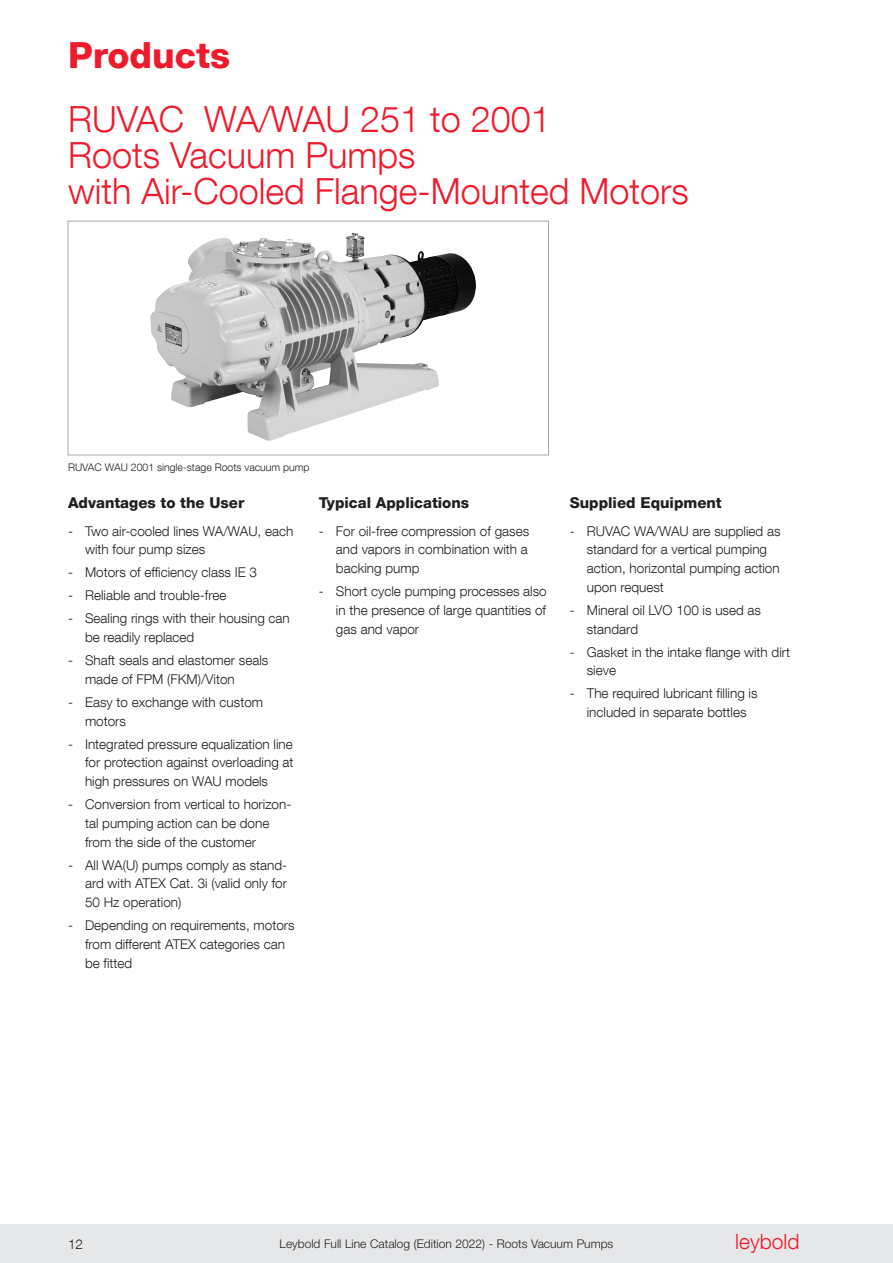
<style>
.page{position:relative;width:893px;height:1263px;background:#fff}
.page>*{position:absolute;margin:0;border:0;box-sizing:border-box;transform-origin:0 0}
.Titel_5__Format_wie3{font:300 36px "Helvetica Neue LT Com";color:#ee1b2c}
.Titel_5__Format_wie3-2{font:800 36px "Helvetica Neue LT Com";color:#ee1b2c}
.t1{font:300 21px "Helvetica Neue LT Com";color:#ee1b2c}
.Merkmale{font:800 15px "Helvetica Neue LT Com";color:#231f20}
.Aufzählung{font:300 13.5px/18.8px "Helvetica Neue LT Com";color:#231f20}
.t2{font:300 12px "Helvetica Neue LT Std";color:#231f20}
.Legende{font:300 10.5px "Helvetica Neue LT Com";color:#231f20}
</style>
<div class="page">
<img style="left:150px;top:233px;width:310px;height:208px">
<div style="left:68px;top:221px;width:481px;height:234px;border:1px solid #a8a9ad"></div>
<div style="left:0;top:1225px;width:893px;height:38px;background:#e6e7e9"></div>
<p class="Titel_5__Format_wie3-2" style="left:68px;top:34px;width:164px">Products</p>
<p class="Titel_5__Format_wie3" style="left:68px;top:97px;width:484px">RUVAC WA/WAU 251 to 2001</p>
<p class="Titel_5__Format_wie3" style="left:68px;top:133px;width:349px">Roots Vacuum Pumps</p>
<p class="Titel_5__Format_wie3" style="left:68px;top:169px;width:622px">with Air-Cooled Flange-Mounted Motors</p>
<p class="Legende" style="left:68px;top:461px;width:243px">RUVAC WAU 2001 single-stage Roots vacuum pump</p>
<p class="Merkmale" style="left:68px;top:494px;width:178px">Advantages to the User</p>
<p class="Aufzählung" style="left:85px;top:521px;width:210px;text-indent:-17px">- Two air-cooled lines WA/WAU, each with four pump sizes</p>
<p class="Aufzählung" style="left:68px;top:563px;width:191px">- Motors of efficiency class IE 3</p>
<p class="Aufzählung" style="left:68px;top:586px;width:160px">- Reliable and trouble-free</p>
<p class="Aufzählung" style="left:85px;top:609px;width:206px;text-indent:-17px">- Sealing rings with their housing can be readily replaced</p>
<p class="Aufzählung" style="left:85px;top:650px;width:185px;text-indent:-17px">- Shaft seals and elastomer seals made of FPM (FKM)/Viton</p>
<p class="Aufzählung" style="left:85px;top:692px;width:180px;text-indent:-17px">- Easy to exchange with custom motors</p>
<p class="Aufzählung" style="left:85px;top:734px;width:210px;text-align:justify;text-indent:-17px">- Integrated pressure equalization line for protection against overloading at high pressures on WAU models</p>
<p class="Aufzählung" style="left:85px;top:795px;width:208px;text-indent:-17px">- Conversion from vertical to horizon&shy;tal pumping action can be done from the side of the customer</p>
<p class="Aufzählung" style="left:85px;top:855px;width:204px;text-align:justify;text-indent:-17px">- All WA(U) pumps comply as stand&shy;ard with ATEX Cat. 3i (valid only for 50 Hz operation)</p>
<p class="Aufzählung" style="left:85px;top:916px;width:211px;text-indent:-17px">- Depending on requirements, motors from different ATEX categories can be fitted</p>
<p class="Merkmale" style="left:319px;top:494px;width:152px">Typical Applications</p>
<p class="Aufzählung" style="left:336px;top:521px;width:195px;text-align:justify;text-indent:-17px">- For oil-free compression of gases and vapors in combination with a backing pump</p>
<p class="Aufzählung" style="left:336px;top:581px;width:212px;text-align:justify;text-indent:-17px">- Short cycle pumping processes also in the presence of large quantities of gas and vapor</p>
<p class="Merkmale" style="left:570px;top:494px;width:153px">Supplied Equipment</p>
<p class="Aufzählung" style="left:587px;top:521px;width:195px;text-indent:-17px">- RUVAC WA/WAU are supplied as standard for a vertical pumping action, horizontal pumping action upon request</p>
<p class="Aufzählung" style="left:587px;top:600px;width:176px;text-indent:-17px">- Mineral oil LVO 100 is used as standard</p>
<p class="Aufzählung" style="left:587px;top:642px;width:205px;text-indent:-17px">- Gasket in the intake flange with dirt sieve</p>
<p class="Aufzählung" style="left:570px;top:684px;width:189px;text-align:center">- The required lubricant filling is included in separate bottles</p>
<p class="Aufzählung" style="left:68px;top:1235px;width:17px">12</p>
<p class="t2" style="left:280px;top:1236px;width:335px">Leybold Full Line Catalog (Edition 2022) - Roots Vacuum Pumps</p>
<h2 class="t1" style="left:735px;top:1229px;width:66px">leybold</h2>
</div>
